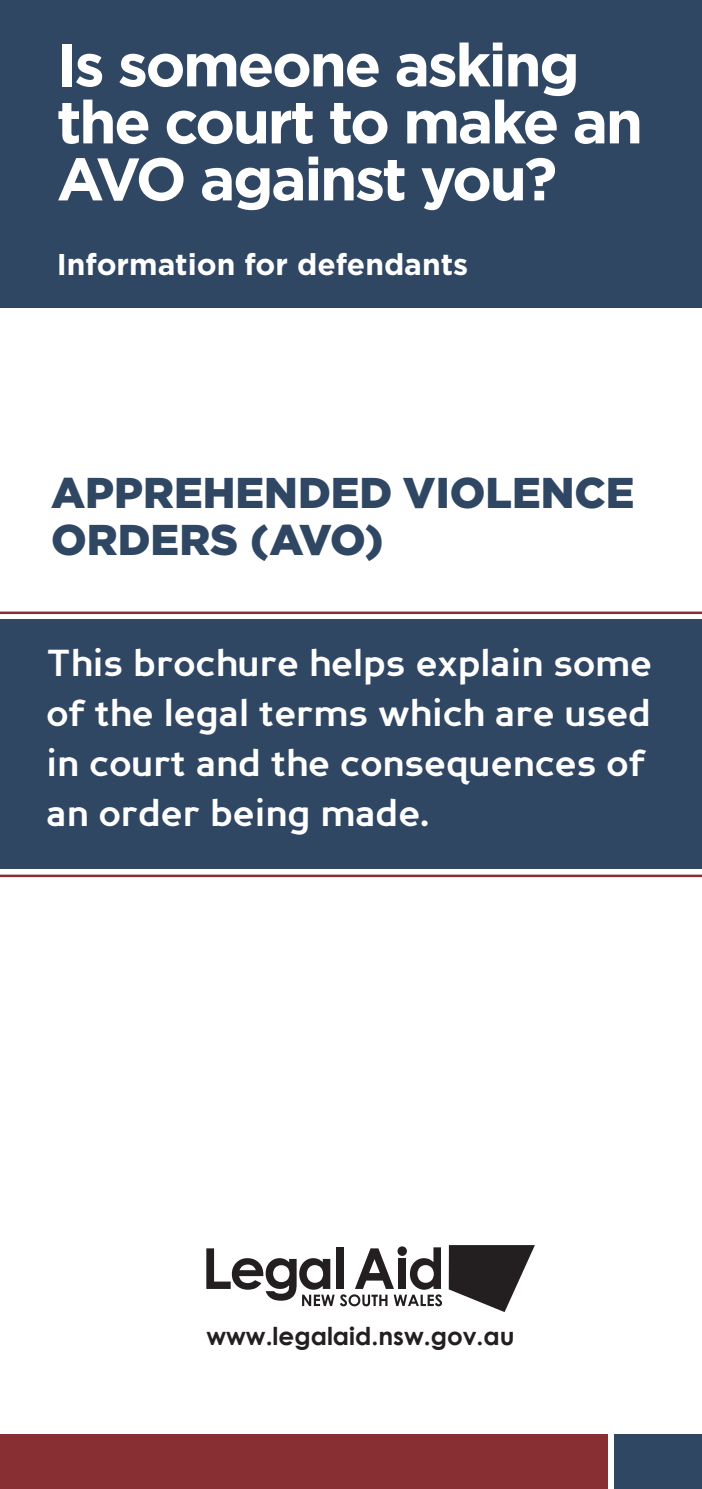
<style>
.page{position:relative;width:702px;height:1489px;background:#fff}
.page>*{position:absolute;margin:0;border:0;box-sizing:border-box;transform-origin:0 0}
.t1{font:700 60px/57px "Gotham";letter-spacing:-.04em;color:#fff}
.t2{font:900 43px/47.5px "Gotham";color:#304764}
.t3{font:700 37.5px/50px "Perspective Sans";color:#fff}
.t4{font:700 30px "Gotham";color:#fff}
.t5{font:700 24.75px "Century Gothic";color:#231f20}
</style>
<div class="page">
<div style="left:614px;top:1434px;width:88px;height:54px;background:#304764"></div>
<div style="left:0;top:1434px;width:607px;height:54px;background:#882f34"></div>
<div style="left:0;top:0;width:702px;height:307px;background:#304764"></div>
<svg style="left:448px;top:1245px;width:87px;height:66px"></svg>
<div style="left:336px;top:1247px;width:7px;height:41px;background:#231f20"></div>
<svg style="left:206px;top:1248px;width:128px;height:57px"></svg>
<svg style="left:340px;top:1246px;width:102px;height:60px"></svg>
<div style="left:0;top:619px;width:702px;height:250px;background:#304764"></div>
<hr style="left:0;top:874px;width:702px;height:3px;background:#882f34">
<hr style="left:0;top:611px;width:702px;height:3px;background:#882f34">
<h1 class="t1" style="left:57px;top:35px;width:588px">Is someone asking the court to make an<br>AVO against you?</h1>
<p class="t4" style="left:57px;top:247px;width:413px">Information for defendants</p>
<p class="t2" style="left:51px;top:467px;width:585px">APPREHENDED VIOLENCE<br>ORDERS (AVO)</p>
<p class="t3" style="left:46px;top:638px;width:607px">This brochure helps explain some of the legal terms which are used in court and the consequences of an order being made.</p>
<p class="t5" style="left:206px;top:1320px;width:310px">www.legalaid.nsw.gov.au</p>
</div>
